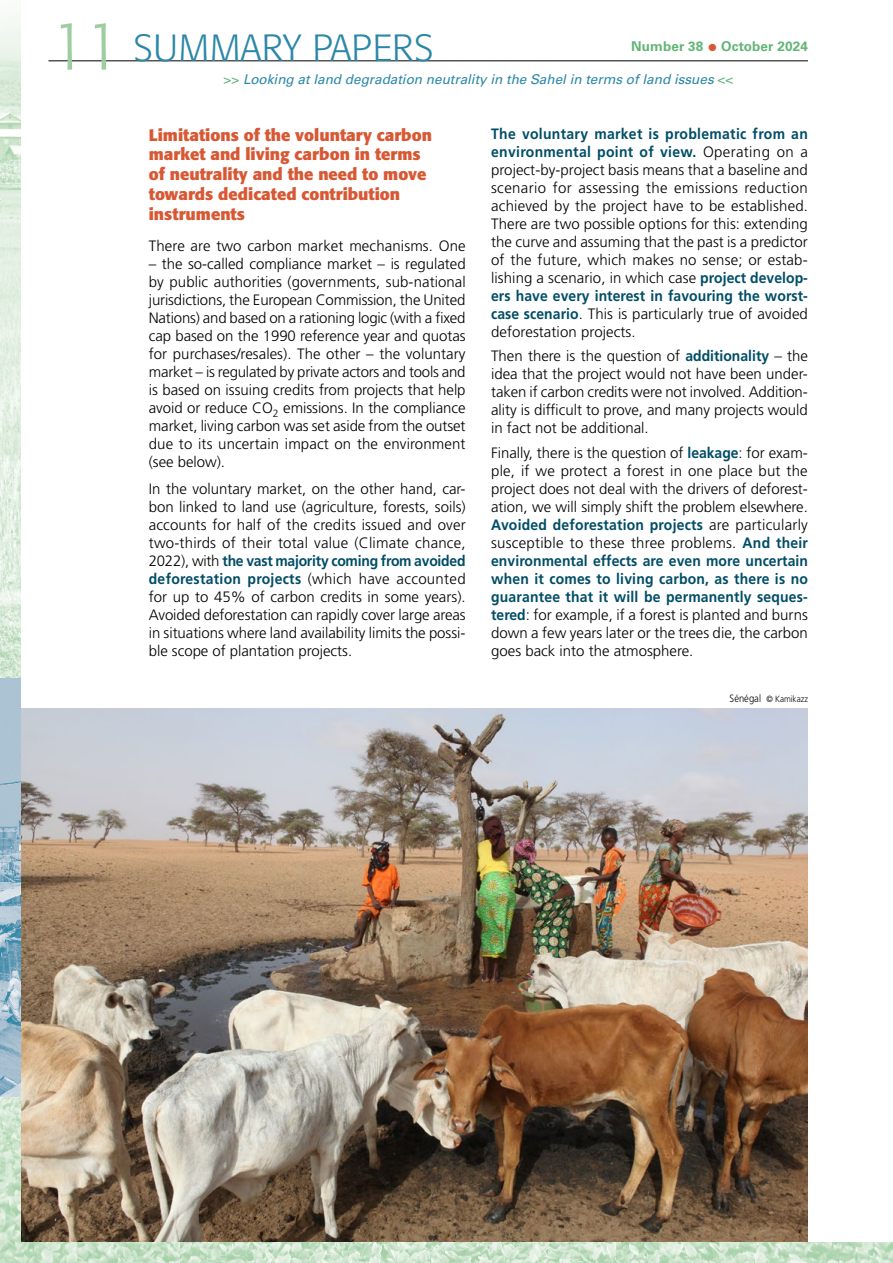
<style>
.page{position:relative;width:893px;height:1263px;background:#fff}
.page>*{position:absolute;margin:0;border:0;box-sizing:border-box;transform-origin:0 0}
.t1{font:300 67.5px "Formata";color:#9dcda1;scale:.93 1}
.t2{font:300 37.5px "Formata";color:#2b87a7}
.t3{font:700 16.5px/19.8px "Formata";color:#d85834}
.t4{font:300 15px/18px "Frutiger LT Std";color:#000;text-align:justify}
.t5{font:italic 13.5px "Univers LT Std";color:#2b87a7}
.t6{font:700 13.5px "Univers LT Std";letter-spacing:.01em;color:#62b576}
.t7{font:300 9px "Frutiger LT Std";color:#000;scale:.9 1}
.s1{color:#d85834}
.s2{font-style:normal;color:#62b576}
.s3{font-weight:700;color:#004d66}
.s4{font-size:10.5px}
</style>
<div class="page">
<img style="left:0;top:15px;width:21px;height:1082px">
<img style="left:0;top:1097px;width:893px;height:166px">
<div style="left:21px;top:0;width:872px;height:1242px;background:#fff"></div>
<hr style="left:48px;top:61px;width:760px;height:1px;background:#000">
<img style="left:21px;top:708px;width:787px;height:534px">
<h1 class="t1" style="left:50px;top:6px;width:77px">11</h1>
<h2 class="t2" style="left:134px;top:26px;width:302px">SUMMARY PAPERS</h2>
<p class="t6" style="left:631px;top:39px;width:178px">Number 38 <span class="s1">●</span> October 2024</p>
<p class="t5" style="left:223px;top:71px;width:511px"><span class="s2">&gt;&gt;</span> Looking at land degradation neutrality in the Sahel in terms of land issues <span class="s2">&lt;&lt;</span></p>
<p class="t3" style="left:149px;top:125px;width:285px">Limitations of the voluntary carbon market and living carbon in terms of neutrality and the need to move towards dedicated contribution instruments</p>
<p class="t4" style="left:149px;top:237px;width:318px">There are two carbon market mechanisms. One</p>
<p class="t4" style="left:149px;top:255px;width:318px">– the so-called compliance market – is regulated by public authorities (governments, sub-national jurisdictions, the European Commission, the United Nations) and based on a rationing logic (with a fixed cap based on the 1990 reference year and quotas for purchases/resales). The other – the voluntary market – is regulated by private actors and tools and is based on issuing credits from projects that help avoid or reduce CO<sub>2</sub> emissions. In the compliance market, living carbon was set aside from the outset due to its uncertain impact on the environment (see below).</p>
<p class="t4" style="left:149px;top:480px;width:318px">In the voluntary market, on the other hand, car&shy;bon linked to land use (agriculture, forests, soils) accounts for half of the credits issued and over two-thirds of their total value (Climate chance, 2022), with <span class="s3">the vast majority coming from avoided deforestation projects</span> (which have accounted for up to 45% of carbon credits in some years).<br>Avoided deforestation can rapidly cover large areas in situations where land availability limits the possi&shy;ble scope of plantation projects.</p>
<p class="t4" style="left:491px;top:125px;width:318px"><span class="s3">The voluntary market is problematic from an environmental point of view.</span> Operating on a project-by-project basis means that a baseline and scenario for assessing the emissions reduction achieved by the project have to be established.<br>There are two possible options for this: extending the curve and assuming that the past is a predictor of the future, which makes no sense; or estab&shy;lishing a scenario, in which case <span class="s3">project develop&shy;ers have every interest in favouring the worst&shy;case scenario</span>. This is particularly true of avoided deforestation projects.</p>
<p class="t4" style="left:491px;top:347px;width:318px">Then there is the question of <span class="s3">additionality</span> – the idea that the project would not have been under&shy;taken if carbon credits were not involved. Addition&shy;ality is difficult to prove, and many projects would in fact not be additional.</p>
<p class="t4" style="left:491px;top:444px;width:318px">Finally, there is the question of <span class="s3">leakage</span>: for exam&shy;ple, if we protect a forest in one place but the project does not deal with the drivers of deforest&shy;ation, we will simply shift the problem elsewhere.<br><span class="s3">Avoided deforestation projects</span> are particularly susceptible to these three problems. <span class="s3">And their environmental effects are even more uncertain when it comes to living carbon, as there is no guarantee that it will be permanently seques&shy;tered</span>: for example, if a forest is planted and burns down a few years later or the trees die, the carbon goes back into the atmosphere.</p>
<p class="t7" style="left:730px;top:694px;width:89px"><span class="s4">Sénégal</span> © Kamikazz</p>
</div>
